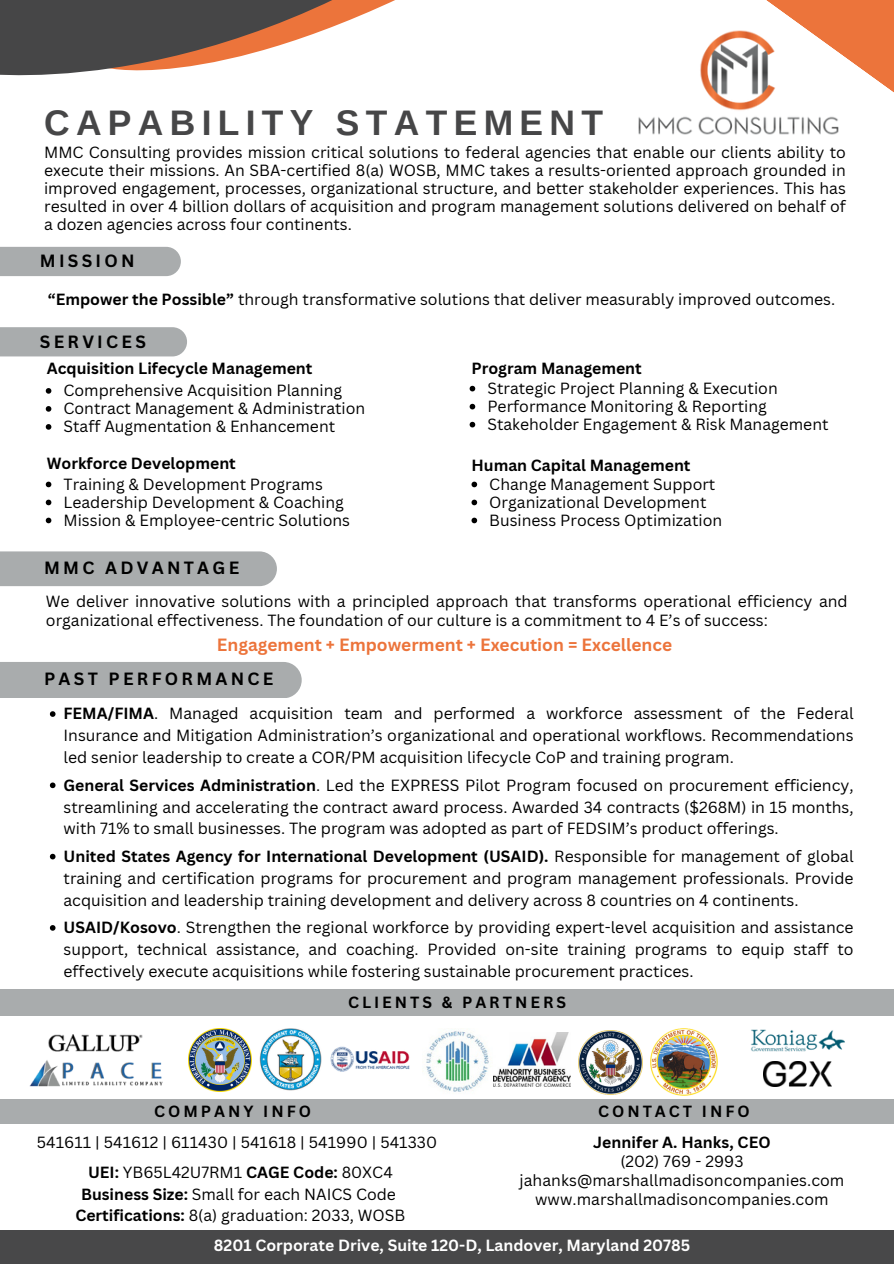
<style>
.page{position:relative;width:894px;height:1264px;background:#fff}
.page>*{position:absolute;margin:0;border:0;box-sizing:border-box;transform-origin:0 0}
.t1{font:700 35.4px "Arimo";letter-spacing:.18em;color:#464647}
.t2{font:700 17.25px "Canva Sans";color:#ec743b}
.t3{font:700 17.25px "Canva Sans";letter-spacing:.19em;color:#000}
.t4{font:15.75px/21.8px "Canva Sans";color:#000;text-align:justify}
.t5{font:700 15.75px "Canva Sans";color:#000}
.t6{font:700 15.75px "Canva Sans";color:#fff}
.t7{font:700 15.75px "Canva Sans";letter-spacing:.19em;color:#000}
.s1{font-weight:700}
</style>
<div class="page">
<img style="left:638px;top:108px;width:104px;height:27px">
<div style="left:0;top:1230px;width:893px;height:33px;background:#484849"></div>
<svg style="left:0;top:0;width:742px;height:108px"></svg>
<svg style="left:742px;top:0;width:151px;height:135px"></svg>
<div style="left:0;top:551px;width:277px;height:35px;background:#a9acad"></div>
<div style="left:0;top:247px;width:181px;height:29px;background:#a9acad"></div>
<div style="left:0;top:327px;width:187px;height:29px;background:#a9acad"></div>
<svg style="left:46px;top:388px;width:5px;height:5px"></svg>
<svg style="left:46px;top:406px;width:5px;height:5px"></svg>
<svg style="left:46px;top:424px;width:5px;height:5px"></svg>
<svg style="left:469px;top:386px;width:6px;height:5px"></svg>
<svg style="left:469px;top:404px;width:6px;height:5px"></svg>
<svg style="left:469px;top:422px;width:6px;height:5px"></svg>
<svg style="left:46px;top:481px;width:5px;height:6px"></svg>
<svg style="left:46px;top:499px;width:5px;height:6px"></svg>
<svg style="left:46px;top:517px;width:5px;height:6px"></svg>
<svg style="left:471px;top:481px;width:6px;height:6px"></svg>
<svg style="left:471px;top:499px;width:6px;height:6px"></svg>
<svg style="left:471px;top:517px;width:6px;height:6px"></svg>
<div style="left:0;top:1099px;width:893px;height:25px;background:#a9acad"></div>
<div style="left:0;top:989px;width:893px;height:27px;background:#a9acad"></div>
<img style="left:751px;top:1029px;width:94px;height:23px">
<img style="left:29px;top:1060px;width:134px;height:27px">
<img style="left:48px;top:1034px;width:95px;height:18px">
<img style="left:763px;top:1061px;width:68px;height:25px">
<img style="left:189px;top:1028px;width:63px;height:63px">
<img style="left:260px;top:1028px;width:61px;height:62px">
<img style="left:422px;top:1031px;width:67px;height:61px">
<img style="left:578px;top:1030px;width:64px;height:64px">
<img style="left:650px;top:1028px;width:67px;height:67px">
<img style="left:330px;top:1046px;width:80px;height:26px">
<img style="left:494px;top:1032px;width:76px;height:54px">
<div style="left:0;top:662px;width:301px;height:36px;background:#a9acad"></div>
<svg style="left:50px;top:711px;width:5px;height:6px"></svg>
<svg style="left:50px;top:782px;width:5px;height:6px"></svg>
<svg style="left:50px;top:853px;width:5px;height:6px"></svg>
<svg style="left:50px;top:925px;width:5px;height:5px"></svg>
<p class="t1" style="left:44px;top:102px;width:560px">CAPABILITY STATEMENT</p>
<p class="t4" style="left:44px;top:143px;width:803px;line-height:18px">MMC Consulting provides mission critical solutions to federal agencies that enable our clients ability to execute their missions. An SBA-certified 8(a) WOSB, MMC takes a results-oriented approach grounded in improved engagement, processes, organizational structure, and better stakeholder experiences. This has resulted in over 4 billion dollars of acquisition and program management solutions delivered on behalf of a dozen agencies across four continents.</p>
<p class="t3" style="left:40px;top:248px;width:96px">MISSION</p>
<p class="t4" style="left:48px;top:288px;width:788px"><span class="s1">“Empower the Possible”</span> through transformative solutions that deliver measurably improved outcomes.</p>
<h2 class="t3" style="left:40px;top:329px;width:108px">SERVICES</h2>
<p class="t4" style="left:63px;top:379px;width:280px">Comprehensive Acquisition Planning</p>
<p class="t4" style="left:63px;top:397px;width:303px">Contract Management &amp; Administration</p>
<h2 class="t4" style="left:63px;top:415px;width:273px">Staff Augmentation &amp; Enhancement</h2>
<p class="t5" style="left:47px;top:357px;width:267px">Acquisition Lifecycle Management</p>
<p class="t5" style="left:471px;top:357px;width:172px">Program Management</p>
<p class="t4" style="left:487px;top:377px;width:292px">Strategic Project Planning &amp; Execution</p>
<p class="t4" style="left:487px;top:395px;width:281px">Performance Monitoring &amp; Reporting</p>
<h3 class="t4" style="left:487px;top:413px;width:342px">Stakeholder Engagement &amp; Risk Management</h3>
<h3 class="t5" style="left:47px;top:452px;width:190px">Workforce Development</h3>
<p class="t4" style="left:63px;top:472px;width:261px">Training &amp; Development Programs</p>
<p class="t4" style="left:63px;top:490px;width:282px">Leadership Development &amp; Coaching</p>
<p class="t4" style="left:63px;top:508px;width:288px">Mission &amp; Employee-centric Solutions</p>
<h3 class="t5" style="left:471px;top:454px;width:220px">Human Capital Management</h3>
<p class="t4" style="left:489px;top:472px;width:227px">Change Management Support</p>
<p class="t4" style="left:489px;top:490px;width:219px">Organizational Development</p>
<p class="t4" style="left:489px;top:508px;width:234px">Business Process Optimization</p>
<p class="t3" style="left:44px;top:555px;width:196px">MMC ADVANTAGE</p>
<h1 class="t4" style="left:46px;top:591px;width:803px;line-height:18.8px">We deliver innovative solutions with a principled approach that transforms operational efficiency and organizational effectiveness. The foundation of our culture is a commitment to 4 E’s of success:</h1>
<p class="t2" style="left:217px;top:632px;width:456px">Engagement + Empowerment + Execution = Excellence</p>
<p class="t3" style="left:44px;top:666px;width:231px">PAST PERFORMANCE</p>
<p class="t4" style="left:63px;top:702px;width:791px"><span class="s1">FEMA/FIMA</span>. Managed acquisition team and performed a workforce assessment of the Federal Insurance and Mitigation Administration’s organizational and operational workflows. Recommendations led senior leadership to create a COR/PM acquisition lifecycle CoP and training program.</p>
<h2 class="t4" style="left:63px;top:773px;width:791px"><span class="s1">General Services Administration</span>. Led the EXPRESS Pilot Program focused on procurement efficiency, streamlining and accelerating the contract award process. Awarded 34 contracts ($268M) in 15 months, with 71% to small businesses. The program was adopted as part of FEDSIM’s product offerings.</h2>
<p class="t4" style="left:63px;top:845px;width:791px"><span class="s1">United States Agency for International Development (USAID).</span> Responsible for management of global training and certification programs for procurement and program management professionals. Provide acquisition and leadership training development and delivery across 8 countries on 4 continents.</p>
<p class="t4" style="left:63px;top:916px;width:791px"><span class="s1">USAID/Kosovo</span>. Strengthen the regional workforce by providing expert-level acquisition and assistance support, technical assistance, and coaching. Provided on-site training programs to equip staff to effectively execute acquisitions while fostering sustainable procurement practices.</p>
<p class="t7" style="left:348px;top:991px;width:220px">CLIENTS &amp; PARTNERS</p>
<p class="t7" style="left:154px;top:1099px;width:158px">COMPANY INFO</p>
<h3 class="t7" style="left:598px;top:1099px;width:153px">CONTACT INFO</h3>
<p class="t4" style="left:37px;top:1130px;width:402px">541611 | 541612 | 611430 | 541618 | 541990 | 541330</p>
<p class="t5" style="left:593px;top:1130px;width:179px">Jennifer A. Hanks, CEO</p>
<h2 class="t4" style="left:519px;top:1151px;width:326px;line-height:19.2px;text-align:center">(202) 769 - 2993 jahanks@marshallmadisoncompanies.com www.marshallmadisoncompanies.com</h2>
<h2 class="t4" style="left:88px;top:1161px;width:306px"><span class="s1">UEI:</span> YB65L42U7RM1 <span class="s1">CAGE Code:</span> 80XC4</h2>
<p class="t4" style="left:81px;top:1182px;width:316px"><span class="s1">Business Size:</span> Small for each NAICS Code</p>
<p class="t4" style="left:75px;top:1203px;width:331px"><span class="s1">Certifications:</span> 8(a) graduation: 2033, WOSB</p>
<p class="t6" style="left:214px;top:1233px;width:477px">8201 Corporate Drive, Suite 120-D, Landover, Maryland 20785</p>
</div>
